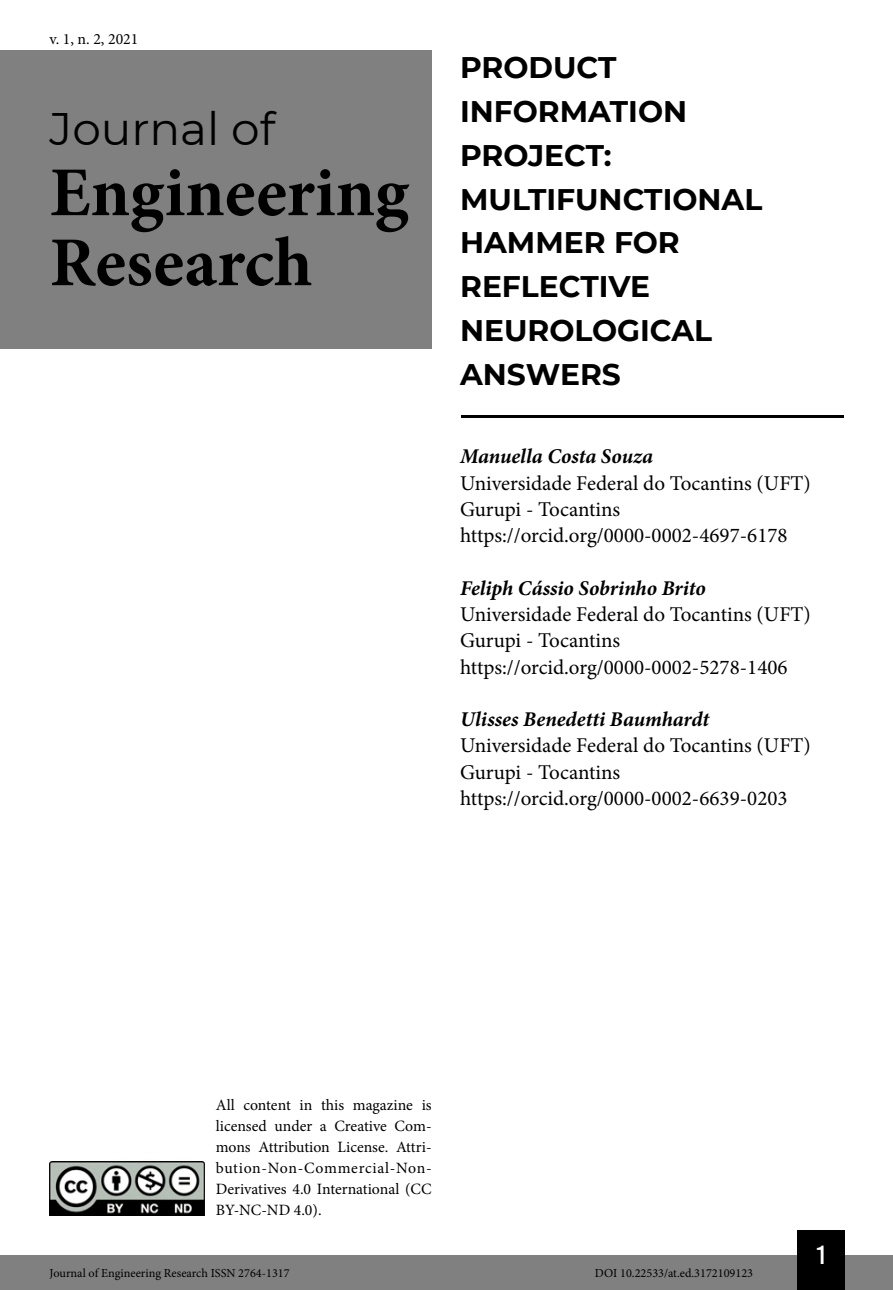
<style>
.page{position:relative;width:893px;height:1290px;background:#fff}
.page>*{position:absolute;margin:0;border:0;box-sizing:border-box;transform-origin:0 0}
.t1{font:700 70px/70px "Minion Pro";color:#000}
.t2{font:45.5px "Montserrat";color:#000}
.Título_Artigo{font:700 29.75px/43.8px "Montserrat";color:#000}
.t3{font:26.25px "Bebas Kai";color:#fff}
.Infos_autor{font:21px "Minion Pro";color:#000}
.Autor{font:italic 700 21px "Minion Pro";letter-spacing:-.005em;color:#000}
.t4{font:15.75px/21px "Minion Pro";color:#000;text-align:justify}
.t5{font:12.25px "Minion Pro";color:#000}
</style>
<div class="page">
<div style="left:0;top:1255px;width:893px;height:35px;background:#808080"></div>
<div style="left:797px;top:1230px;width:48px;height:60px;background:#000"></div>
<img style="left:50px;top:1161px;width:154px;height:54px">
<div style="left:0;top:50px;width:432px;height:298px;background:#808080"></div>
<hr style="left:461px;top:415px;width:382px;height:3px;background:#000">
<p class="t4" style="left:50px;top:28px;width:90px">v. 1, n. 2, 2021</p>
<h2 class="t2" style="left:50px;top:98px;width:227px">Journal of</h2>
<h1 class="t1" style="left:50px;top:157px;width:361px">Engineering<br>Research</h1>
<p class="Título_Artigo" style="left:460px;top:44px;width:304px">PRODUCT<br>INFORMATION<br>PROJECT:<br>MULTIFUNCTIONAL<br>HAMMER FOR<br>REFLECTIVE<br>NEUROLOGICAL<br>ANSWERS</p>
<p class="Autor" style="left:460px;top:442px;width:195px">Manuella Costa Souza</p>
<p class="Infos_autor" style="left:460px;top:469px;width:352px">Universidade Federal do Tocantins (UFT)</p>
<p class="Infos_autor" style="left:460px;top:495px;width:162px">Gurupi - Tocantins</p>
<p class="Infos_autor" style="left:460px;top:521px;width:329px">https://orcid.org/0000-0002-4697-6178</p>
<p class="Autor" style="left:460px;top:573px;width:247px">Feliph Cássio Sobrinho Brito</p>
<p class="Infos_autor" style="left:460px;top:600px;width:352px">Universidade Federal do Tocantins (UFT)</p>
<p class="Infos_autor" style="left:460px;top:626px;width:162px">Gurupi - Tocantins</p>
<p class="Infos_autor" style="left:460px;top:653px;width:329px">https://orcid.org/0000-0002-5278-1406</p>
<p class="Autor" style="left:460px;top:704px;width:251px">Ulisses Benedetti Baumhardt</p>
<p class="Infos_autor" style="left:460px;top:731px;width:352px">Universidade Federal do Tocantins (UFT)</p>
<p class="Infos_autor" style="left:460px;top:758px;width:162px">Gurupi - Tocantins</p>
<p class="Infos_autor" style="left:460px;top:784px;width:329px">https://orcid.org/0000-0002-6639-0203</p>
<p class="t4" style="left:216px;top:1095px;width:217px">All content in this magazine is licensed under a Creative Com&shy;mons Attribution License. Attri&shy;bution-Non-Commercial-Non-Derivatives 4.0 International (CC BY-NC-ND 4.0).</p>
<p class="t5" style="left:50px;top:1265px;width:242px">Journal of Engineering Research ISSN 2764-1317</p>
<p class="t5" style="left:595px;top:1265px;width:160px">DOI 10.22533/at.ed.3172109123</p>
<p class="t3" style="left:817px;top:1241px;width:10px">1</p>
</div>
